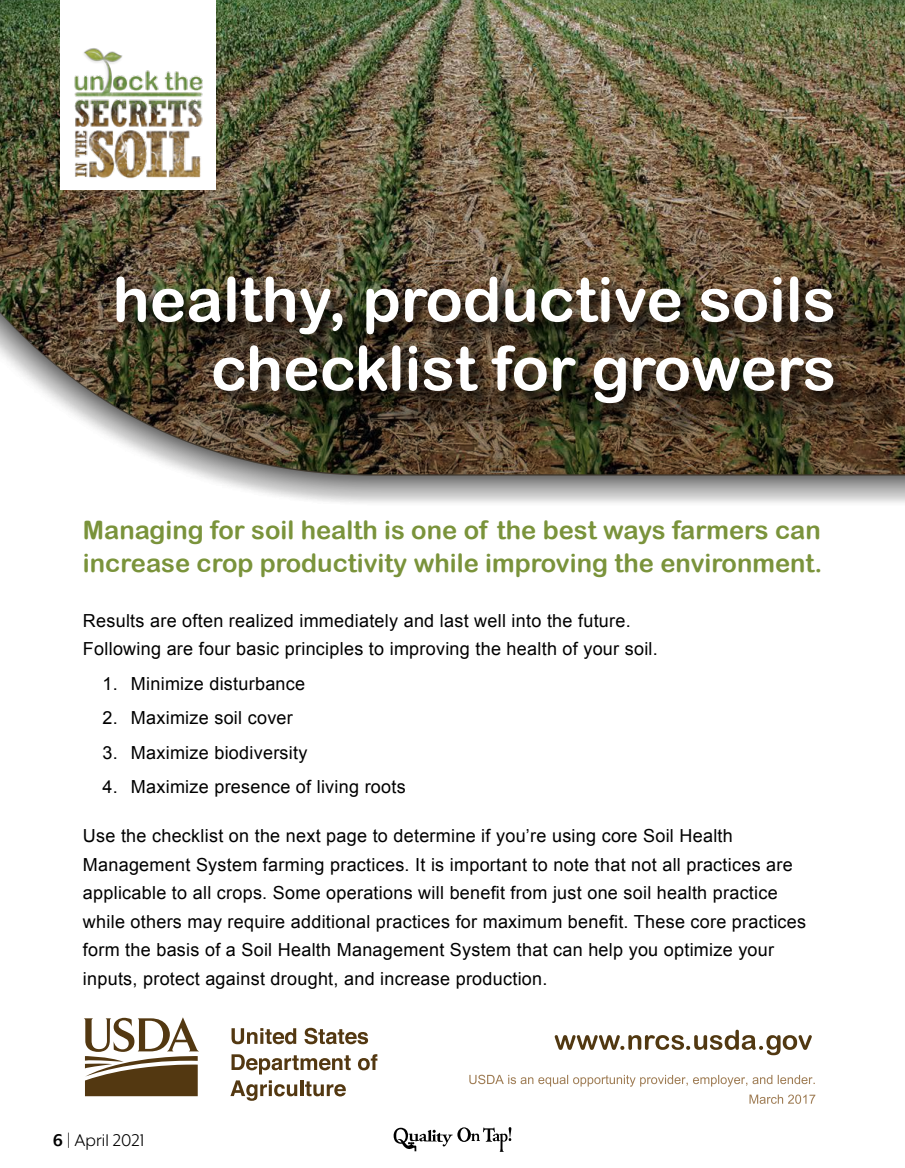
<style>
.page{position:relative;width:905px;height:1168px;background:#fff}
.page>*{position:absolute;margin:0;border:0;box-sizing:border-box;transform-origin:0 0}
.t1{font:25.5px/32.2px "Arial Rounded MT Bold";color:#7a933b}
.t2{font:19.5px "Mr Eaves XL Mod OT";color:#000}
.t3{font:18px/28.5px "Arial";letter-spacing:.015em;color:#000}
.s1{font-weight:700}
</style>
<div class="page">
<svg style="left:393px;top:1127px;width:118px;height:25px"></svg>
<svg style="left:199px;top:476px;width:705px;height:27px;background:#bababa"></svg>
<img style="left:0;top:0;width:904px;height:476px">
<svg style="left:181px;top:300px;width:720px;height:140px;background:#4d3e28"></svg>
<svg style="left:554px;top:1030px;width:257px;height:25px"></svg>
<svg style="left:84px;top:1017px;width:115px;height:79px"></svg>
<svg style="left:231px;top:1028px;width:65px;height:16px"></svg>
<svg style="left:304px;top:1028px;width:64px;height:16px"></svg>
<svg style="left:231px;top:1054px;width:119px;height:20px"></svg>
<svg style="left:358px;top:1054px;width:19px;height:16px"></svg>
<svg style="left:230px;top:1080px;width:67px;height:21px"></svg>
<hr style="left:300px;top:1080px;width:3px;height:16px;background:#533811">
<svg style="left:305px;top:1081px;width:41px;height:15px"></svg>
<svg style="left:469px;top:1075px;width:345px;height:12px"></svg>
<svg style="left:749px;top:1094px;width:66px;height:10px"></svg>
<div style="left:115px;top:275px;width:733px;height:144px;background:#000;opacity:.75"></div>
<svg style="left:117px;top:276px;width:29px;height:46px"></svg>
<svg style="left:152px;top:289px;width:68px;height:33px"></svg>
<svg style="left:227px;top:276px;width:115px;height:58px"></svg>
<svg style="left:366px;top:289px;width:32px;height:45px"></svg>
<svg style="left:405px;top:276px;width:92px;height:46px"></svg>
<svg style="left:505px;top:289px;width:29px;height:33px"></svg>
<svg style="left:541px;top:277px;width:68px;height:45px"></svg>
<svg style="left:615px;top:289px;width:65px;height:33px"></svg>
<svg style="left:701px;top:289px;width:65px;height:33px"></svg>
<svg style="left:773px;top:277px;width:8px;height:45px"></svg>
<svg style="left:790px;top:276px;width:8px;height:46px"></svg>
<svg style="left:805px;top:289px;width:28px;height:33px"></svg>
<svg style="left:213px;top:357px;width:31px;height:34px"></svg>
<svg style="left:250px;top:345px;width:29px;height:46px"></svg>
<svg style="left:286px;top:357px;width:67px;height:34px"></svg>
<svg style="left:359px;top:345px;width:41px;height:46px"></svg>
<svg style="left:409px;top:346px;width:8px;height:45px"></svg>
<svg style="left:424px;top:346px;width:54px;height:45px"></svg>
<svg style="left:491px;top:345px;width:55px;height:46px"></svg>
<svg style="left:553px;top:358px;width:22px;height:33px"></svg>
<svg style="left:593px;top:358px;width:32px;height:45px"></svg>
<svg style="left:633px;top:357px;width:141px;height:34px"></svg>
<svg style="left:781px;top:358px;width:52px;height:33px"></svg>
<div style="left:60px;top:0;width:156px;height:189px;background:#fff"></div>
<img style="left:74px;top:48px;width:129px;height:131px">
<h1 class="t1" style="left:83px;top:514px;width:741px">Managing for soil health is one of the best ways farmers can increase crop productivity while improving the environment.</h1>
<p class="t3" style="left:83px;top:606px;width:576px">Results are often realized immediately and last well into the future.<br>Following are four basic principles to improving the health of your soil.</p>
<p class="t3" style="left:102px;top:669px;width:204px">1. Minimize disturbance</p>
<p class="t3" style="left:102px;top:704px;width:192px">2. Maximize soil cover</p>
<p class="t3" style="left:102px;top:738px;width:206px">3. Maximize biodiversity</p>
<p class="t3" style="left:102px;top:773px;width:305px">4. Maximize presence of living roots</p>
<p class="t3" style="left:83px;top:822px;width:724px">Use the checklist on the next page to determine if you’re using core Soil Health Management System farming practices. It is important to note that not all practices are applicable to all crops. Some operations will benefit from just one soil health practice while others may require additional practices for maximum benefit. These core practices form the basis of a Soil Health Management System that can help you optimize your inputs, protect against drought, and increase production.</p>
<p class="t2" style="left:53px;top:1130px;width:93px"><span class="s1">6</span> | April 2021</p>
</div>
